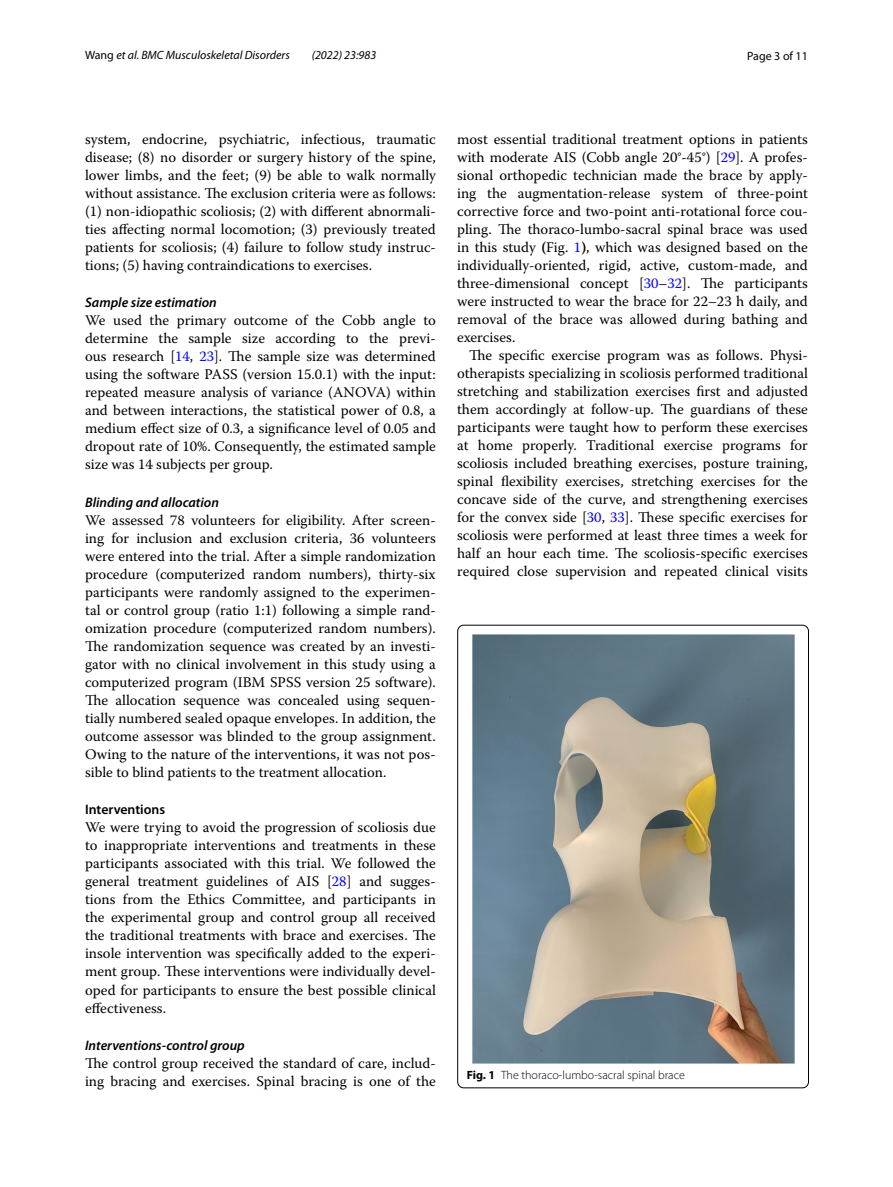
<style>
.page{position:relative;width:893px;height:1187px;background:#fff}
.page>*{position:absolute;margin:0;border:0;box-sizing:border-box;transform-origin:0 0}
.t1{font:14.7px/18px "Warnock Pro";color:#000;text-align:justify}
.t2{font:italic 600 13.8px "Myriad Pro";color:#000}
.t3{font:600 13.8px "Myriad Pro";color:#000}
.t4{font:italic 12px "Myriad Pro";color:#000}
.t5{font:300 12px "Myriad Pro";color:#000}
.t6{font:12px "Myriad Pro";color:#000}
.s1{font-style:normal}
.s2{color:#00f}
.s3{font-weight:700}
</style>
<div class="page">
<img style="left:472px;top:634px;width:322px;height:429px">
<p class="t4" style="left:85px;top:48px;width:206px"><span class="s1">Wang</span> et al. BMC Musculoskeletal Disorders</p>
<p class="t4" style="left:312px;top:48px;width:66px">(2022) 23:983</p>
<p class="t6" style="left:747px;top:48px;width:62px">Page 3 of 11</p>
<p class="t1" style="left:85px;top:130px;width:352px">system, endocrine, psychiatric, infectious, traumatic disease; (8) no disorder or surgery history of the spine, lower limbs, and the feet; (9) be able to walk normally without assistance. The exclusion criteria were as follows: (1) non-idiopathic scoliosis; (2) with different abnormali&shy;ties affecting normal locomotion; (3) previously treated patients for scoliosis; (4) failure to follow study instruc&shy;tions; (5) having contraindications to exercises.</p>
<p class="t2" style="left:85px;top:294px;width:133px">Sample size estimation</p>
<p class="t1" style="left:85px;top:311px;width:352px">We used the primary outcome of the Cobb angle to determine the sample size according to the previ&shy;ous research [<span class="s2">14</span>, <span class="s2">23</span>]. The sample size was determined using the software PASS (version 15.0.1) with the input: repeated measure analysis of variance (ANOVA) within and between interactions, the statistical power of 0.8, a medium effect size of 0.3, a significance level of 0.05 and dropout rate of 10%. Consequently, the estimated sample size was 14 subjects per group.</p>
<p class="t2" style="left:85px;top:493px;width:135px">Blinding and allocation</p>
<p class="t1" style="left:85px;top:510px;width:352px">We assessed 78 volunteers for eligibility. After screen&shy;ing for inclusion and exclusion criteria, 36 volunteers were entered into the trial. After a simple randomization procedure (computerized random numbers), thirty-six participants were randomly assigned to the experimen&shy;tal or control group (ratio 1:1) following a simple rand&shy;omization procedure (computerized random numbers).<br>The randomization sequence was created by an investi&shy;gator with no clinical involvement in this study using a computerized program (IBM SPSS version 25 software).<br>The allocation sequence was concealed using sequen&shy;tially numbered sealed opaque envelopes. In addition, the outcome assessor was blinded to the group assignment.<br>Owing to the nature of the interventions, it was not pos&shy;sible to blind patients to the treatment allocation.</p>
<p class="t3" style="left:85px;top:801px;width:82px">Interventions</p>
<p class="t1" style="left:85px;top:818px;width:352px">We were trying to avoid the progression of scoliosis due to inappropriate interventions and treatments in these participants associated with this trial. We followed the general treatment guidelines of AIS [<span class="s2">28</span>] and sugges&shy;tions from the Ethics Committee, and participants in the experimental group and control group all received the traditional treatments with brace and exercises. The insole intervention was specifically added to the experi&shy;ment group. These interventions were individually devel&shy;oped for participants to ensure the best possible clinical effectiveness.</p>
<p class="t2" style="left:85px;top:1036px;width:161px">Interventions‑control group</p>
<p class="t1" style="left:85px;top:1053px;width:352px">The control group received the standard of care, includ&shy;ing bracing and exercises. Spinal bracing is one of the</p>
<p class="t1" style="left:457px;top:130px;width:352px">most essential traditional treatment options in patients with moderate AIS (Cobb angle 20°-45°) [<span class="s2">29</span>]. A profes&shy;sional orthopedic technician made the brace by apply&shy;ing the augmentation-release system of three-point corrective force and two-point anti-rotational force cou&shy;pling. The thoraco-lumbo-sacral spinal brace was used in this study <span class="s3">(</span>Fig. <span class="s2">1</span><span class="s3">)</span>, which was designed based on the individually-oriented, rigid, active, custom-made, and three-dimensional concept [<span class="s2">30</span>–<span class="s2">32</span>]. The participants were instructed to wear the brace for 22–23 h daily, and removal of the brace was allowed during bathing and exercises.</p>
<p class="t1" style="left:457px;top:346px;width:352px;text-indent:12px">The specific exercise program was as follows. Physi&shy;otherapists specializing in scoliosis performed traditional stretching and stabilization exercises first and adjusted them accordingly at follow-up. The guardians of these participants were taught how to perform these exercises at home properly. Traditional exercise programs for scoliosis included breathing exercises, posture training, spinal flexibility exercises, stretching exercises for the concave side of the curve, and strengthening exercises for the convex side [<span class="s2">30</span>, <span class="s2">33</span>]. These specific exercises for scoliosis were performed at least three times a week for half an hour each time. The scoliosis-specific exercises required close supervision and repeated clinical visits</p>
<p class="t5" style="left:467px;top:1067px;width:220px"><span class="s3">Fig. 1</span> The thoraco-lumbo-sacral spinal brace</p>
</div>
